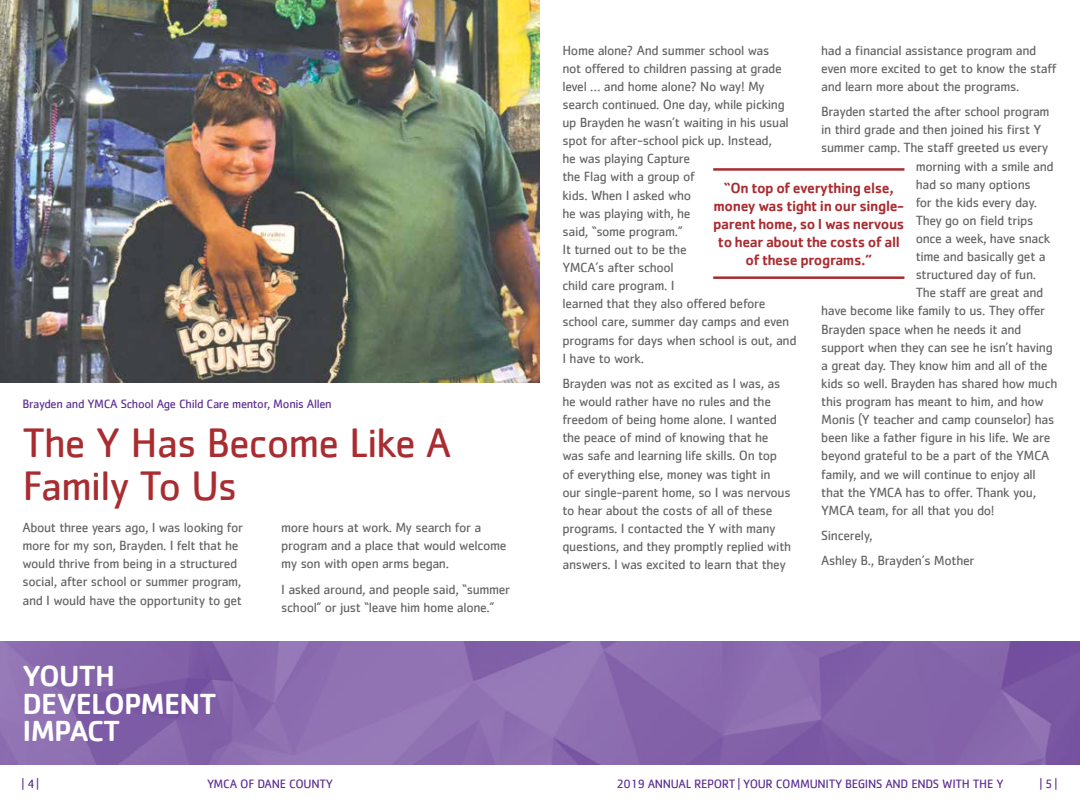
<style>
.page{position:relative;width:1080px;height:810px;background:#fff}
.page>*{position:absolute;margin:0;border:0;box-sizing:border-box;transform-origin:0 0}
.t1{font:42.5px/42.5px "Cachet";letter-spacing:-.025em;color:#a92c31}
.t2{font:500 30px/27.5px "Cachet";letter-spacing:-.025em;color:#fff}
.t3{font:500 15px/18px "Cachet";letter-spacing:-.025em;color:#a92c31;text-align:center}
.t4{font:13.75px/18.1px "Cachet";letter-spacing:-.025em;color:#636466}
.t5{font:12.5px "Cachet";letter-spacing:-.025em;color:#5c2d91}
</style>
<div class="page">
<img style="left:0;top:641px;width:1080px;height:124px">
<img style="left:0;top:0;width:540px;height:382px">
<hr style="left:713px;top:168px;width:191px;height:3px;background:#a92c31">
<hr style="left:713px;top:276px;width:191px;height:3px;background:#a92c31">
<p class="t5" style="left:22px;top:397px;width:311px">Brayden and YMCA School Age Child Care mentor, Monis Allen</p>
<h1 class="t1" style="left:22px;top:421px;width:430px">The Y Has Become Like A<br>Family To Us</h1>
<p class="t4" style="left:22px;top:518px;width:222px">About three years ago, I was looking for more for my son, Brayden. I felt that he would thrive from being in a structured social, after school or summer program, and I would have the opportunity to get</p>
<p class="t4" style="left:281px;top:518px;width:227px">more hours at work. My search for a program and a place that would welcome my son with open arms began.</p>
<p class="t4" style="left:281px;top:580px;width:231px">I asked around, and people said, “summer school” or just “leave him home alone.”</p>
<h2 class="t2" style="left:22px;top:662px;width:196px">YOUTH<br>DEVELOPMENT<br>IMPACT</h2>
<p class="t4" style="left:821px;top:41px;width:237px">had a financial assistance program and even more excited to get to know the staff and learn more about the programs.</p>
<p class="t4" style="left:821px;top:102px;width:230px">Brayden started the after school program</p>
<p class="t4" style="left:821px;top:120px;width:222px">in third grade and then joined his first Y</p>
<p class="t4" style="left:821px;top:138px;width:229px">summer camp. The staff greeted us every</p>
<p class="t4" style="left:916px;top:157px;width:139px">morning with a smile and</p>
<p class="t4" style="left:916px;top:175px;width:117px">had so many options</p>
<p class="t4" style="left:916px;top:193px;width:123px">for the kids every day.</p>
<p class="t4" style="left:916px;top:211px;width:119px">They go on field trips</p>
<p class="t4" style="left:916px;top:229px;width:136px">once a week, have snack</p>
<p class="t4" style="left:916px;top:247px;width:131px">time and basically get a</p>
<p class="t4" style="left:916px;top:265px;width:122px">structured day of fun.</p>
<p class="t4" style="left:916px;top:283px;width:129px">The staff are great and</p>
<p class="t4" style="left:821px;top:302px;width:226px">have become like family to us. They offer</p>
<p class="t4" style="left:821px;top:320px;width:202px">Brayden space when he needs it and</p>
<p class="t4" style="left:821px;top:338px;width:233px">support when they can see he isn’t having</p>
<p class="t4" style="left:821px;top:356px;width:228px">a great day. They know him and all of the</p>
<p class="t4" style="left:821px;top:374px;width:238px">kids so well. Brayden has shared how much</p>
<p class="t4" style="left:821px;top:392px;width:224px">this program has meant to him, and how</p>
<p class="t4" style="left:821px;top:410px;width:235px">Monis (Y teacher and camp counselor) has</p>
<p class="t4" style="left:821px;top:428px;width:231px">been like a father figure in his life. We are</p>
<p class="t4" style="left:821px;top:447px;width:230px">beyond grateful to be a part of the YMCA</p>
<p class="t4" style="left:821px;top:465px;width:216px">family, and we will continue to enjoy all</p>
<p class="t4" style="left:821px;top:483px;width:216px">that the YMCA has to offer. Thank you,</p>
<p class="t4" style="left:821px;top:501px;width:175px">YMCA team, for all that you do!</p>
<p class="t4" style="left:821px;top:523px;width:155px;line-height:25.4px">Sincerely,<br>Ashley B., Brayden’s Mother</p>
<p class="t4" style="left:562px;top:41px;width:236px">Home alone? And summer school was<br>not offered to children passing at grade level … and home alone? No way! My search continued. One day, while picking up Brayden he wasn’t waiting in his usual spot for after-school pick up. Instead,<br>he was playing Capture<br>the Flag with a group of<br>kids. When I asked who<br>he was playing with, he<br>said, “some program.”<br>It turned out to be the<br>YMCA’s after school<br>child care program. I<br>learned that they also offered before school care, summer day camps and even programs for days when school is out, and<br>I have to work.</p>
<p class="t4" style="left:562px;top:374px;width:230px">Brayden was not as excited as I was, as he would rather have no rules and the freedom of being home alone. I wanted the peace of mind of knowing that he was safe and learning life skills. On top of everything else, money was tight in our single-parent home, so I was nervous to hear about the costs of all of these programs. I contacted the Y with many questions, and they promptly replied with answers. I was excited to learn that they</p>
<p class="t3" style="left:713px;top:179px;width:193px">“On top of everything else, money was tight in our single&shy;parent home, so I was nervous to hear about the costs of all of these programs.”</p>
<p class="t5" style="left:22px;top:776px;width:18px">| 4 |</p>
<p class="t5" style="left:207px;top:776px;width:127px">YMCA OF DANE COUNTY</p>
<p class="t5" style="left:616px;top:776px;width:389px">2019 ANNUAL REPORT | YOUR COMMUNITY BEGINS AND ENDS WITH THE Y</p>
<p class="t5" style="left:1040px;top:776px;width:19px">| 5 |</p>
</div>
